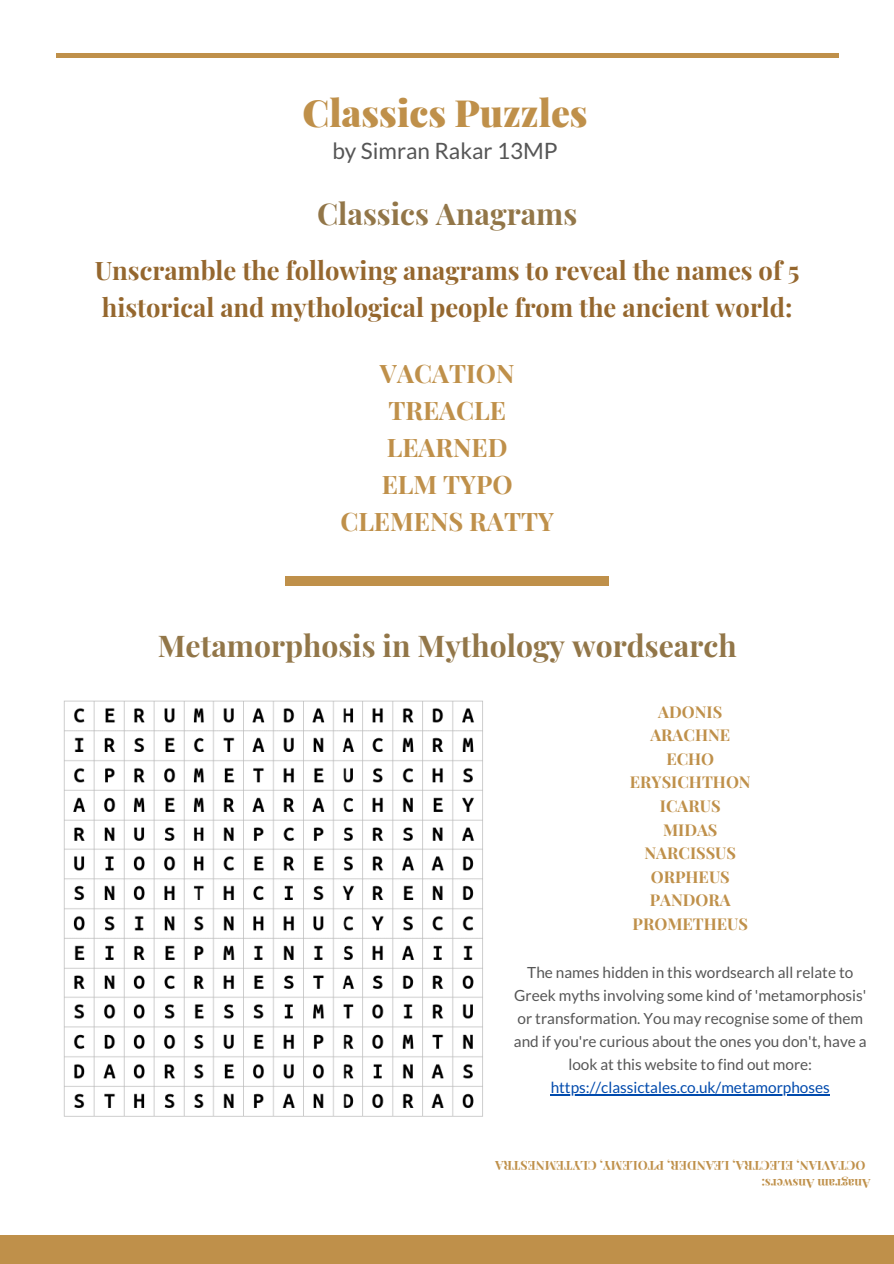
<style>
.page{position:relative;width:894px;height:1264px;background:#fff}
.page>*{position:absolute;margin:0;border:0;box-sizing:border-box;transform-origin:0 0}
.t1{font:900 37.5px "Playfair Display";color:#bf904a}
.t2{font:700 30px "Playfair Display";color:#927648}
.t3{font:700 25.5px/37.2px "Playfair Display";color:#95672e}
.t4{font:700 25.5px/37.2px "Playfair Display";color:#bf904a;text-align:center}
.t5{font:22.5px "Lato";color:#565656}
.t6{font:700 16.35px/23.5px "Playfair Display";color:#bf904a;text-align:center}
.t7{font:15.3px/23px "Lato";color:#565656;text-align:center}
.t8{font:15.3px "Lato";color:#004aad}
.t9{font:700 12.45px/18.8px "Playfair Display";color:#bf904a}
</style>
<div class="page">
<div style="left:0;top:1235px;width:893px;height:28px;background:#bf904a"></div>
<hr style="left:56px;top:53px;width:782px;height:4px;background:#bf904a">
<div style="left:285px;top:576px;width:323px;height:9px;background:#bf904a"></div>
<img style="left:63px;top:700px;width:420px;height:417px">
<hr style="left:550px;top:1094px;width:279px;height:1px;background:#004aad">
<h1 class="t1" style="left:302px;top:86px;width:287px">Classics Puzzles</h1>
<h3 class="t5" style="left:332px;top:137px;width:227px">by Simran Rakar 13MP</h3>
<h2 class="t2" style="left:317px;top:192px;width:262px">Classics Anagrams</h2>
<h3 class="t3" style="left:95px;top:251px;width:706px">Unscramble the following anagrams to reveal the names of 5 historical and mythological people from the ancient world:</h3>
<h3 class="t4" style="left:340px;top:353px;width:215px">VACATION<br>TREACLE<br>LEARNED<br>ELM TYPO<br>CLEMENS RATTY</h3>
<h2 class="t2" style="left:158px;top:624px;width:580px">Metamorphosis in Mythology wordsearch</h2>
<p class="t6" style="left:629px;top:699px;width:122px">ADONIS<br>ARACHNE<br>ECHO<br>ERYSICHTHON<br>ICARUS<br>MIDAS<br>NARCISSUS<br>ORPHEUS<br>PANDORA<br>PROMETHEUS</p>
<p class="t7" style="left:514px;top:960px;width:354px">The names hidden in this wordsearch all relate to Greek myths involving some kind of 'metamorphosis' or transformation. You may recognise some of them and if you're curious about the ones you don't, have a look at this website to find out more:</p>
<p class="t8" style="left:550px;top:1078px;width:280px">https://classictales.co.uk/metamorphoses</p>
<p class="t9" style="left:865px;top:1193px;width:371px;text-indent:-5px;rotate:-180deg">A n marga A n ws : sre<br>OCTAV AI N E, LECTRA L, EANDER P, TOLEMY C, LYTEMNE TS RA</p>
</div>
